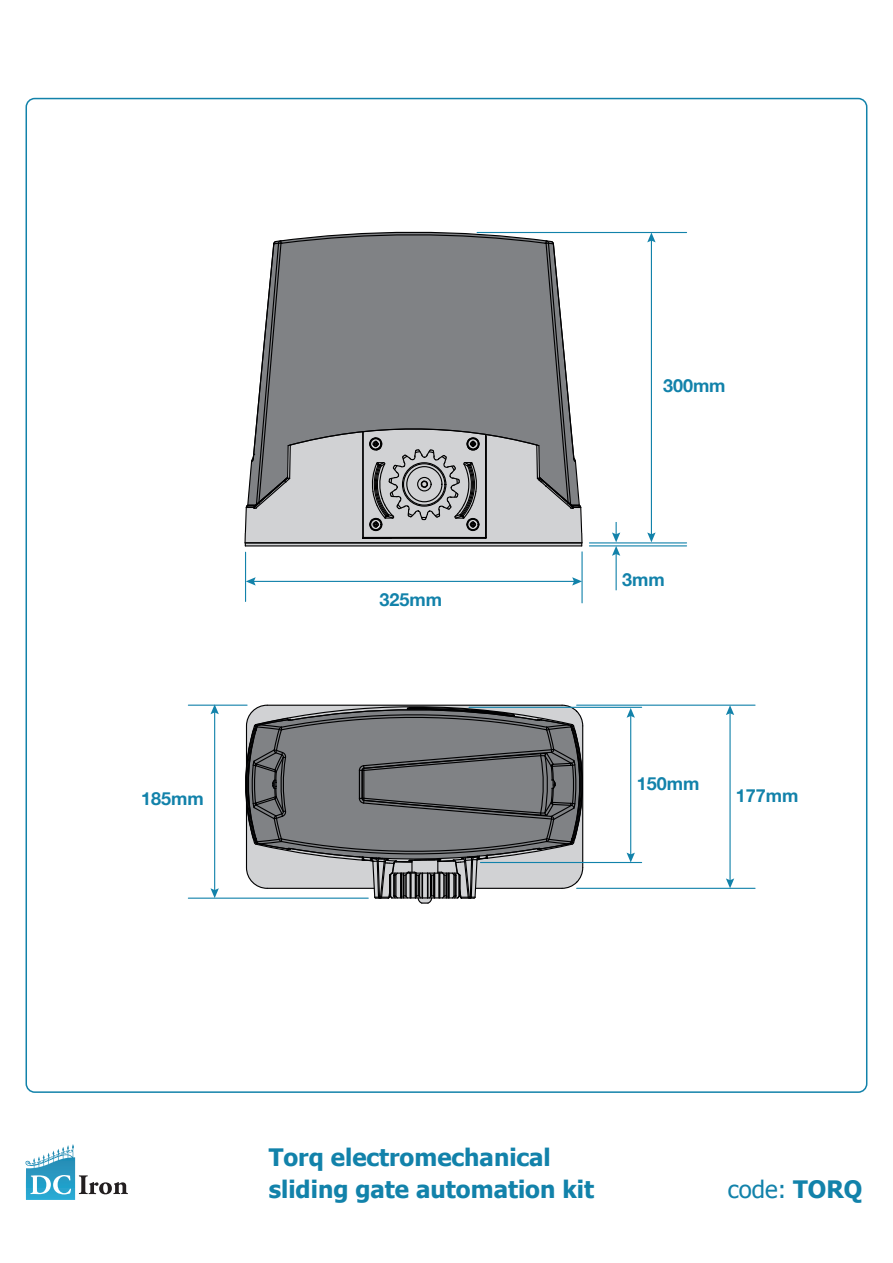
<style>
.page{position:relative;width:893px;height:1263px;background:#fff}
.page>*{position:absolute;margin:0;border:0;box-sizing:border-box;transform-origin:0 0}
.Product_Name{font:700 24px/31.5px "Tahoma";color:#1282aa}
.Product_Name-2{font:24px "Tahoma";color:#1282aa}
.t1{font:700 18px "Helvetica Neue";color:#1282aa}
.s1{font-weight:700}
</style>
<div class="page">
<svg style="left:243px;top:704px;width:342px;height:200px;background:#87888b"></svg>
<svg style="left:244px;top:231px;width:339px;height:315px;background:#98999b"></svg>
<hr style="left:477px;top:232px;width:210px;height:1px;background:#1282aa">
<hr style="left:651px;top:239px;width:1px;height:297px;background:#1282aa">
<svg style="left:647px;top:233px;width:9px;height:9px"></svg>
<svg style="left:647px;top:532px;width:9px;height:10px"></svg>
<hr style="left:589px;top:545px;width:98px;height:1px;background:#1282aa">
<hr style="left:589px;top:542px;width:98px;height:1px;background:#1282aa">
<hr style="left:616px;top:553px;width:1px;height:37px;background:#1282aa">
<svg style="left:612px;top:522px;width:8px;height:34px"></svg>
<hr style="left:245px;top:552px;width:1px;height:49px;background:#1282aa">
<hr style="left:581px;top:552px;width:2px;height:51px;background:#1282aa">
<hr style="left:252px;top:581px;width:323px;height:1px;background:#1282aa">
<svg style="left:572px;top:577px;width:10px;height:8px"></svg>
<svg style="left:246px;top:577px;width:10px;height:8px"></svg>
<hr style="left:630px;top:715px;width:1px;height:141px;background:#1282aa">
<svg style="left:627px;top:708px;width:8px;height:10px"></svg>
<svg style="left:627px;top:853px;width:8px;height:9px"></svg>
<hr style="left:729px;top:712px;width:2px;height:169px;background:#1282aa">
<svg style="left:726px;top:706px;width:8px;height:9px"></svg>
<svg style="left:726px;top:878px;width:8px;height:10px"></svg>
<hr style="left:469px;top:707px;width:173px;height:1px;background:#1282aa">
<hr style="left:577px;top:705px;width:178px;height:1px;background:#1282aa">
<hr style="left:577px;top:888px;width:178px;height:1px;background:#1282aa">
<hr style="left:480px;top:862px;width:162px;height:1px;background:#1282aa">
<hr style="left:214px;top:711px;width:1px;height:180px;background:#1282aa">
<svg style="left:210px;top:704px;width:9px;height:10px"></svg>
<svg style="left:210px;top:888px;width:9px;height:9px"></svg>
<hr style="left:188px;top:897px;width:180px;height:2px;background:#1282aa">
<hr style="left:188px;top:705px;width:59px;height:1px;background:#1282aa">
<svg style="left:38px;top:1144px;width:35px;height:19px"></svg>
<svg style="left:30px;top:1175px;width:41px;height:19px"></svg>
<svg style="left:79px;top:1175px;width:49px;height:19px"></svg>
<p class="t1" style="left:141px;top:784px;width:64px">185mm</p>
<p class="t1" style="left:379px;top:585px;width:64px">325mm</p>
<p class="t1" style="left:663px;top:371px;width:64px">300mm</p>
<p class="t1" style="left:622px;top:565px;width:44px">3mm</p>
<p class="t1" style="left:637px;top:769px;width:64px">150mm</p>
<p class="t1" style="left:736px;top:782px;width:64px">177mm</p>
<p class="Product_Name" style="left:269px;top:1140px;width:327px">Torq electromechanical sliding gate automation kit</p>
<p class="Product_Name-2" style="left:728px;top:1173px;width:136px">code: <span class="s1">TORQ</span></p>
</div>
